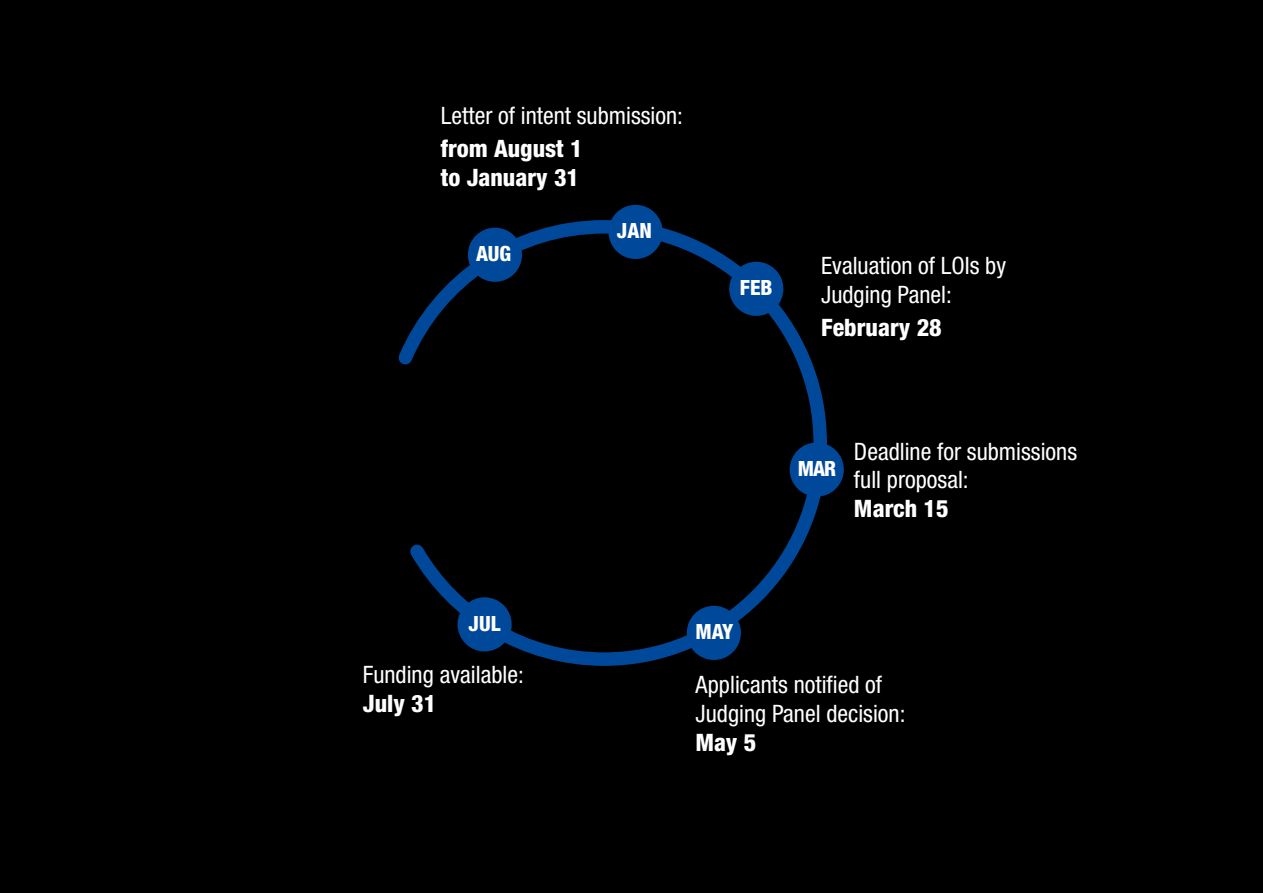
<style>
.page{position:relative;width:1263px;height:893px;background:#fff}
.page>*{position:absolute;margin:0;border:0;box-sizing:border-box;transform-origin:0 0}
.t1{font:condensed 24px/28.8px "Helvetica Neue LT Pro";color:#fff}
.t2{font:800 condensed 24px/28.8px "Helvetica Neue LT Pro";color:#fff}
.t3{font:800 condensed 21px "Helvetica Neue LT Pro";color:#fff}
</style>
<div class="page">
<div style="left:1px;top:1px;width:1261px;height:891px;background:#000"></div>
<svg style="left:398px;top:213px;width:436px;height:453px"></svg>
<div style="left:469px;top:229px;width:51px;height:51px;background:#00489a;border-radius:50%"></div>
<div style="left:468px;top:228px;width:54px;height:54px;border:3px solid #00489a;border-radius:50%"></div>
<div style="left:688px;top:607px;width:51px;height:51px;background:#00489a;border-radius:50%"></div>
<div style="left:687px;top:606px;width:54px;height:54px;border:3px solid #00489a;border-radius:50%"></div>
<div style="left:459px;top:599px;width:51px;height:51px;background:#00489a;border-radius:50%"></div>
<div style="left:457px;top:597px;width:55px;height:54px;border:3px solid #00489a;border-radius:50%"></div>
<div style="left:731px;top:263px;width:51px;height:51px;background:#00489a;border-radius:50%"></div>
<div style="left:729px;top:262px;width:54px;height:54px;border:3px solid #00489a;border-radius:50%"></div>
<div style="left:791px;top:444px;width:51px;height:51px;background:#00489a;border-radius:50%"></div>
<div style="left:790px;top:442px;width:54px;height:55px;border:3px solid #00489a;border-radius:50%"></div>
<div style="left:610px;top:206px;width:51px;height:51px;background:#00489a;border-radius:50%"></div>
<div style="left:608px;top:205px;width:55px;height:54px;border:3px solid #00489a;border-radius:50%"></div>
<p class="t1" style="left:441px;top:100px;width:244px">Letter of intent submission:</p>
<p class="t2" style="left:441px;top:134px;width:143px">from August 1 to January 31</p>
<p class="t3" style="left:476px;top:241px;width:37px">AUG</p>
<p class="t3" style="left:617px;top:218px;width:37px">JAN</p>
<p class="t3" style="left:740px;top:275px;width:34px">FEB</p>
<p class="t1" style="left:821px;top:251px;width:186px">Evaluation of LOIs by<br>Judging Panel:</p>
<p class="t2" style="left:821px;top:313px;width:122px">February 28</p>
<p class="t3" style="left:468px;top:611px;width:33px">JUL</p>
<p class="t1" style="left:363px;top:660px;width:163px">Funding available:</p>
<p class="t2" style="left:363px;top:688px;width:75px">July 31</p>
<p class="t3" style="left:696px;top:619px;width:39px">MAY</p>
<p class="t3" style="left:798px;top:456px;width:40px">MAR</p>
<p class="t1" style="left:854px;top:436px;width:225px">Deadline for submissions full proposal:</p>
<p class="t2" style="left:854px;top:494px;width:96px">March 15</p>
<p class="t1" style="left:696px;top:670px;width:211px">Applicants notified of<br>Judging Panel decision:</p>
<p class="t2" style="left:696px;top:728px;width:62px">May 5</p>
</div>
